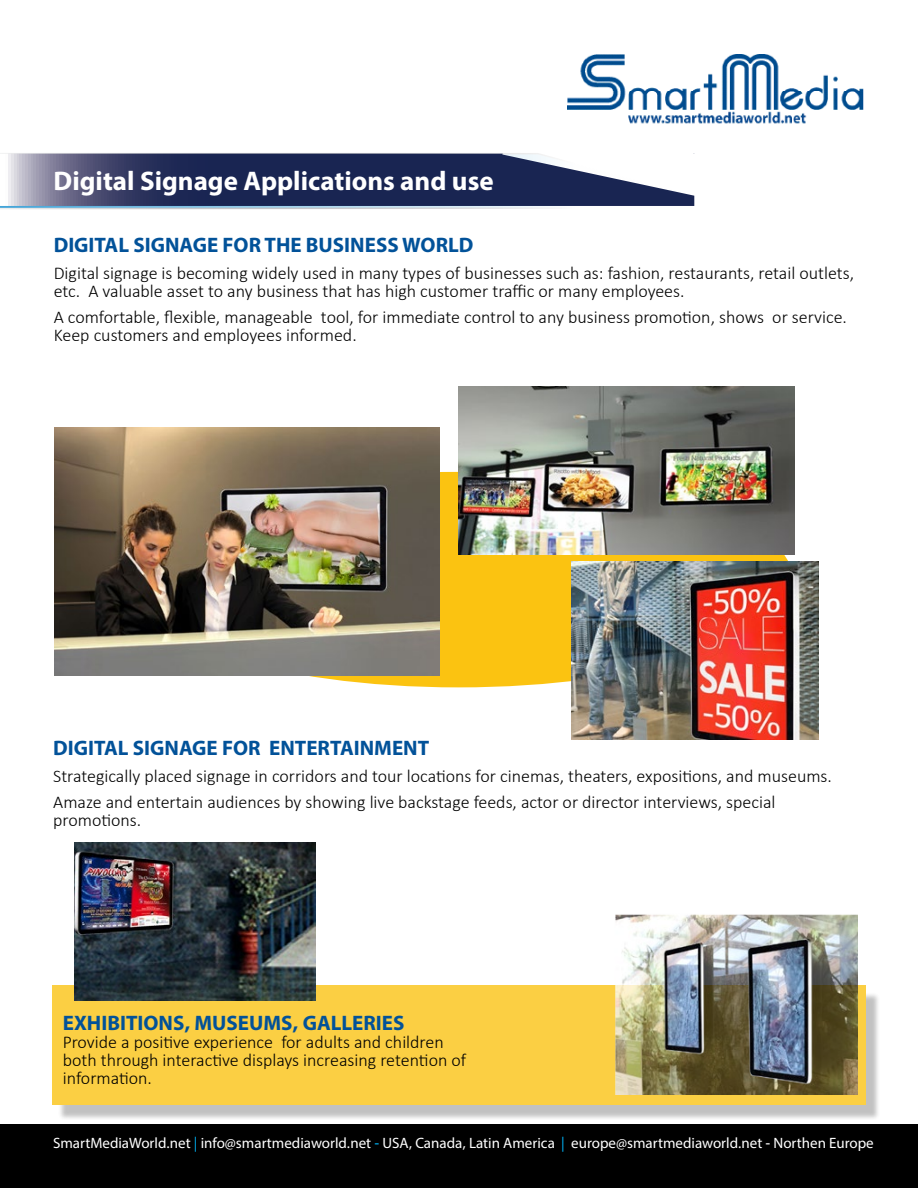
<style>
.page{position:relative;width:918px;height:1188px;background:#fff}
.page>*{position:absolute;margin:0;border:0;box-sizing:border-box;transform-origin:0 0}
.t1{font:700 27px "Myriad Hebrew";color:#fff}
.TESTO{font:700 21px "Myriad Hebrew";color:#025299}
.TESTO-2{font:300 18px/18px "Calibri";color:#000}
.t2{font:15px "Myriad Hebrew";color:#fff}
.s1{color:#00aeef}
</style>
<div class="page">
<svg style="left:0;top:153px;width:695px;height:57px;background:#525b7d"></svg>
<div style="left:124px;top:472px;width:669px;height:215px;background:#fbc311;border-radius:50%"></div>
<div style="left:58px;top:992px;width:823px;height:128px;background:#000;opacity:.31"></div>
<div style="left:52px;top:986px;width:813px;height:119px;background:#fbcf43"></div>
<img style="left:544px;top:914px;width:314px;height:180px">
<img style="left:459px;top:386px;width:335px;height:169px">
<img style="left:571px;top:562px;width:247px;height:178px">
<img style="left:54px;top:428px;width:385px;height:248px">
<img style="left:74px;top:842px;width:242px;height:158px">
<img style="left:567px;top:55px;width:296px;height:69px">
<div style="left:0;top:1124px;width:918px;height:64px;background:#000"></div>
<p class="t1" style="left:54px;top:165px;width:442px">Digital Signage Applications and use</p>
<p class="TESTO" style="left:54px;top:233px;width:421px">DIGITAL SIGNAGE FOR THE BUSINESS WORLD</p>
<p class="TESTO-2" style="left:54px;top:264px;width:802px">Digital signage is becoming widely used in many types of businesses such as: fashion, restaurants, retail outlets, etc. A valuable asset to any business that has high customer traffic or many employees.</p>
<p class="TESTO-2" style="left:54px;top:308px;width:795px">A comfortable, flexible, manageable tool, for immediate control to any business promotion, shows or service.<br>Keep customers and employees informed.</p>
<p class="TESTO" style="left:53px;top:736px;width:377px">DIGITAL SIGNAGE FOR ENTERTAINMENT</p>
<p class="TESTO-2" style="left:53px;top:767px;width:780px">Strategically placed signage in corridors and tour locations for cinemas, theaters, expositions, and museums.</p>
<p class="TESTO-2" style="left:53px;top:793px;width:724px">Amaze and entertain audiences by showing live backstage feeds, actor or director interviews, special promotions.</p>
<p class="TESTO" style="left:63px;top:1011px;width:343px">EXHIBITIONS, MUSEUMS, GALLERIES</p>
<p class="TESTO-2" style="left:63px;top:1033px;width:405px">Provide a positive experience for adults and children both through interactive displays increasing retention of information.</p>
<p class="t2" style="left:53px;top:1135px;width:822px">SmartMediaWorld.net <span class="s1">|</span> info@smartmediaworld.net <span class="s1">-</span> USA, Canada, Latin America <span class="s1">|</span> europe@smartmediaworld.net - Northen Europe</p>
</div>
